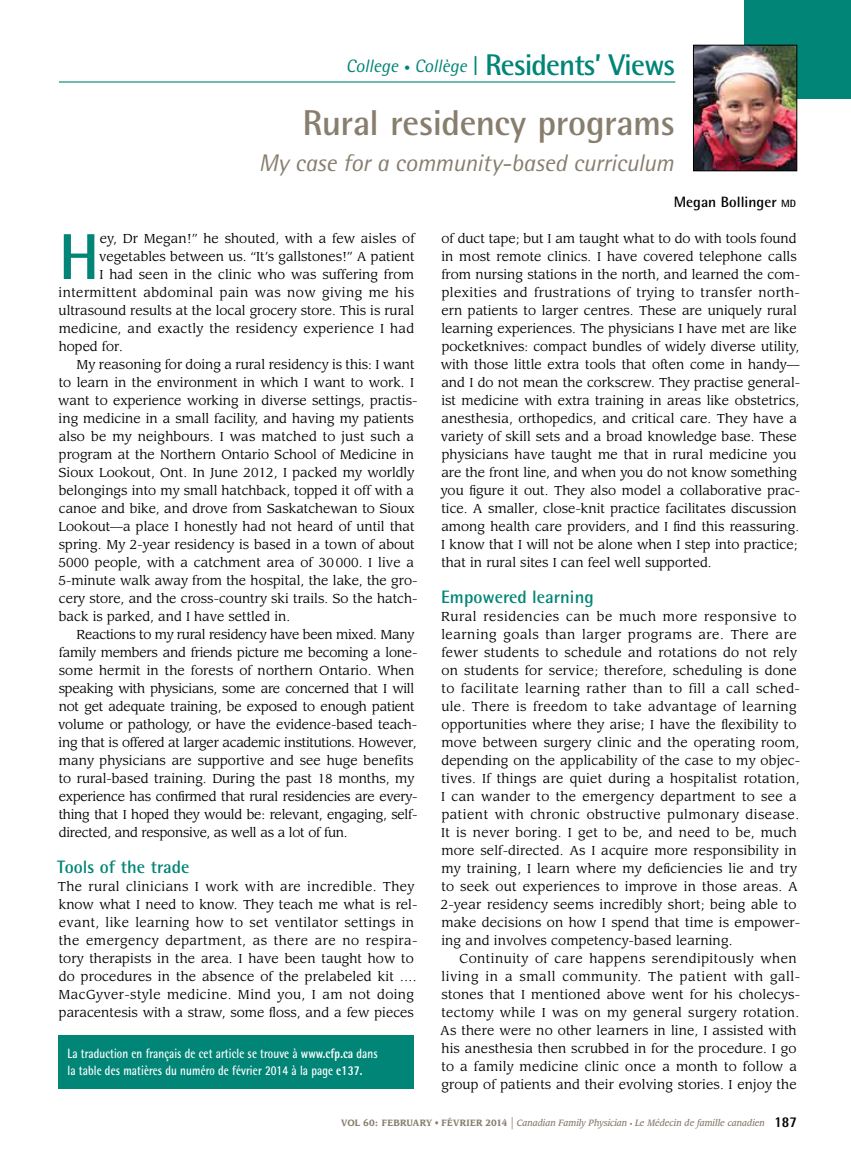
<style>
.page{position:relative;width:851px;height:1161px;background:#fff}
.page>*{position:absolute;margin:0;border:0;box-sizing:border-box;transform-origin:0 0}
.t1{font:700 64.95px "Rotis Semi Sans Std";color:#008576}
.t2{font:700 36px "Rotis Semi Sans Std";letter-spacing:-.015em;color:#887e6e}
.t3{font:700 30px "Rotis Semi Sans Std";letter-spacing:-.03em;color:#008576}
.t4{font:italic 24px "Rotis Semi Sans Std";letter-spacing:-.015em;color:#887e6e}
.t5{font:700 18px "Rotis Semi Sans Std";color:#008576}
.t6{font:700 15px "Rotis Semi Sans Std";color:#000}
.t7{font:700 13.5px/16.5px "Rotis Semi Sans Std";letter-spacing:.01em;color:#fff;scale:.8 1}
.t8{font:12.75px/18px "Leawood Std";letter-spacing:.005em;color:#000}
.t9{font:12.75px/18px "Leawood Std";letter-spacing:-.02em;color:#000}
.t10{font:12.75px/18px "Leawood Std";letter-spacing:.025em;color:#000}
.t11{font:12.75px "Leawood Std";letter-spacing:.03em;color:#000}
.t12{font:italic 500 9px "Leawood Std";color:#887e6e;scale:.9 1}
.s1{font-weight:400;font-style:italic;font-size:18px}
.s2{font-size:21px}
.s3{font-weight:800}
.s4{font-size:10.5px}
.s5{font-weight:700;font-style:normal}
.s6{font-weight:400;font-style:normal}
.s7{font-weight:400;font-style:normal;font-size:15px}
.s8{font-family:"Rotis Semi Sans Std";font-weight:800;font-style:normal;font-size:15px;color:#000}
</style>
<div class="page">
<div style="left:744px;top:0;width:106px;height:99px;background:#008576"></div>
<hr style="left:59px;top:81px;width:616px;height:2px;background:#008576">
<img style="left:695px;top:47px;width:99px;height:122px">
<div style="left:693px;top:45px;width:103px;height:126px;border:1px solid #000"></div>
<div style="left:58px;top:1035px;width:356px;height:53px;background:#008576"></div>
<h4 class="t3" style="left:346px;top:47px;width:331px"><span class="s1">College Collège</span> <span class="s2">|</span> Residents’ Views</h4>
<h1 class="t2" style="left:302px;top:101px;width:374px">Rural residency programs</h1>
<h2 class="t4" style="left:259px;top:148px;width:416px">My case for a community-based curriculum</h2>
<p class="t1" style="left:59px;top:217px;width:42px">H</p>
<p class="t8" style="left:100px;top:230px;width:317px">ey, Dr Megan!” he shouted, with a few aisles of</p>
<p class="t8" style="left:99px;top:248px;width:317px">vegetables between us. “It’s gallstones!” A patient</p>
<p class="t8" style="left:99px;top:266px;width:316px">I had seen in the clinic who was suffering from</p>
<p class="t11" style="left:59px;top:285px;width:357px">intermittent abdominal pain was now giving me his</p>
<p class="t8" style="left:59px;top:302px;width:357px">ultrasound results at the local grocery store. This is rural</p>
<p class="t8" style="left:59px;top:320px;width:357px">medicine, and exactly the residency experience I had</p>
<p class="t8" style="left:59px;top:338px;width:66px">hoped for.</p>
<p class="t8" style="left:58px;top:356px;width:361px;text-indent:18px">My reasoning for doing a rural residency is this: I want to learn in the environment in which I want to work. I want to experience working in diverse settings, practis&shy;ing medicine in a small facility, and having my patients also be my neighbours. I was matched to just such a program at the Northern Ontario School of Medicine in Sioux Lookout, Ont. In June 2012, I packed my worldly belongings into my small hatchback, topped it off with a canoe and bike, and drove from Saskatchewan to Sioux Lookout—a place I honestly had not heard of until that spring. My 2-year residency is based in a town of about 5000 people, with a catchment area of 30000. I live a 5-minute walk away from the hospital, the lake, the gro&shy;cery store, and the cross-country ski trails. So the hatch&shy;back is parked, and I have settled in.</p>
<p class="t9" style="left:58px;top:626px;width:361px;text-indent:18px">Reactions to my rural residency have been mixed. Many family members and friends picture me becoming a lone&shy;some hermit in the forests of northern Ontario. When speaking with physicians, some are concerned that I will not get adequate training, be exposed to enough patient volume or pathology, or have the evidence-based teach&shy;ing that is offered at larger academic institutions. However, many physicians are supportive and see huge benefits to rural-based training. During the past 18 months, my experience has confrmed that rural residencies are every&shy;thing that I hoped they would be: relevant, engaging, self&shy;directed, and responsive, as well as a lot of fun.</p>
<h4 class="t5" style="left:57px;top:856px;width:134px">Tools of the trade</h4>
<p class="t10" style="left:58px;top:878px;width:361px">The rural clinicians I work with are incredible. They know what I need to know. They teach me what is rel&shy;evant, like learning how to set ventilator settings in the emergency department, as there are no respira&shy;tory therapists in the area. I have been taught how to do procedures in the absence of the prelabeled kit ….<br>MacGyver-style medicine. Mind you, I am not doing paracentesis with a straw, some foss, and a few pieces</p>
<p class="t7" style="left:68px;top:1045px;width:389px">La traduction en français de cet article se trouve à <span class="s3">www.cfp.ca</span> dans la table des matières du numéro de février 2014 à la page <span class="s3">e137.</span></p>
<h5 class="t6" style="left:673px;top:193px;width:124px">Megan Bollinger <span class="s4">MD</span></h5>
<p class="t8" style="left:441px;top:230px;width:361px">of duct tape; but I am taught what to do with tools found in most remote clinics. I have covered telephone calls from nursing stations in the north, and learned the com&shy;plexities and frustrations of trying to transfer north&shy;ern patients to larger centres. These are uniquely rural learning experiences. The physicians I have met are like pocketknives: compact bundles of widely diverse utility, with those little extra tools that often come in handy— and I do not mean the corkscrew. They practise general&shy;ist medicine with extra training in areas like obstetrics, anesthesia, orthopedics, and critical care. They have a variety of skill sets and a broad knowledge base. These physicians have taught me that in rural medicine you are the front line, and when you do not know something you fgure it out. They also model a collaborative prac&shy;tice. A smaller, close-knit practice facilitates discussion among health care providers, and I fnd this reassuring.<br>I know that I will not be alone when I step into practice; that in rural sites I can feel well supported.</p>
<h4 class="t5" style="left:441px;top:586px;width:154px">Empowered learning</h4>
<p class="t8" style="left:440px;top:608px;width:361px">Rural residencies can be much more responsive to learning goals than larger programs are. There are fewer students to schedule and rotations do not rely on students for service; therefore, scheduling is done to facilitate learning rather than to fill a call sched&shy;ule. There is freedom to take advantage of learning opportunities where they arise; I have the fexibility to move between surgery clinic and the operating room, depending on the applicability of the case to my objec&shy;tives. If things are quiet during a hospitalist rotation, I can wander to the emergency department to see a patient with chronic obstructive pulmonary disease.<br>It is never boring. I get to be, and need to be, much more self-directed. As I acquire more responsibility in my training, I learn where my defciencies lie and try to seek out experiences to improve in those areas. A 2-year residency seems incredibly short; being able to make decisions on how I spend that time is empower&shy;ing and involves competency-based learning.</p>
<p class="t8" style="left:440px;top:950px;width:361px;text-indent:19px">Continuity of care happens serendipitously when living in a small community. The patient with gall&shy;stones that I mentioned above went for his cholecys&shy;tectomy while I was on my general surgery rotation.<br>As there were no other learners in line, I assisted with his anesthesia then scrubbed in for the procedure. I go to a family medicine clinic once a month to follow a group of patients and their evolving stories. I enjoy the</p>
<p class="t12" style="left:341px;top:1118px;width:508px"><span class="s5">VOL 60: FEBRUARY</span> <span class="s6">•</span> <span class="s5">FÉVRIER 2014</span> <span class="s7">|</span> Canadian Family Physician Le Médecin de famille canadien <span class="s8">187</span></p>
</div>
